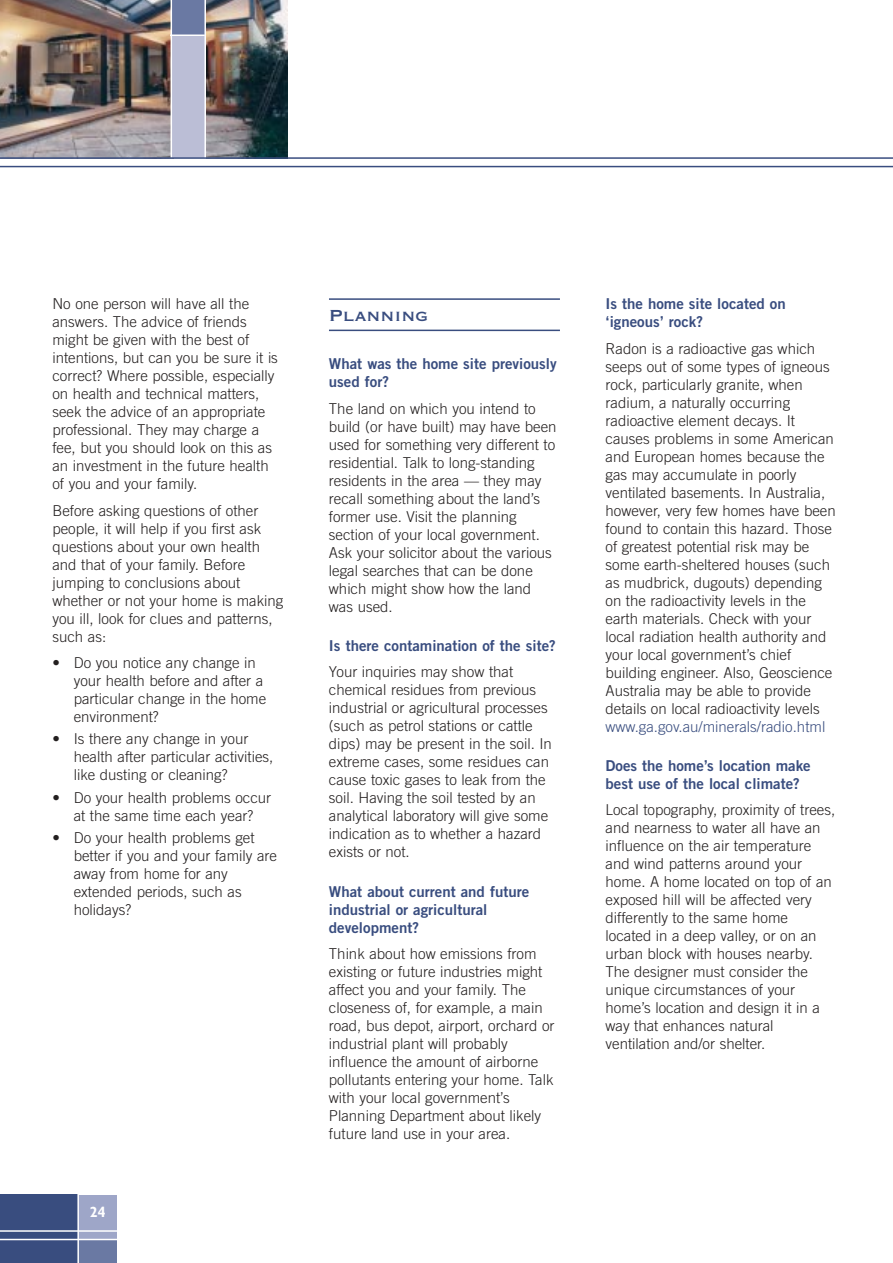
<style>
.page{position:relative;width:893px;height:1263px;background:#fff}
.page>*{position:absolute;margin:0;border:0;box-sizing:border-box;transform-origin:0 0}
.t1{font:21px "Copperplate Thirty One BC";color:#394d7f}
.t2{font:300 15px/18px "Trade Gothic";color:#231f1f}
.t3{font:15px/18px "Trade Gothic Bold Two";color:#394d7f}
.t4{font:300 15px "Trade Gothic";color:#394d7f}
.t5{font:700 condensed 15px "Gill Sans";color:#fff}
</style>
<div class="page">
<div style="left:77px;top:1195px;width:40px;height:44px;background:#9ea6c8"></div>
<div style="left:78px;top:1239px;width:38px;height:24px;background:#6a79a3"></div>
<div style="left:0;top:1195px;width:77px;height:68px;background:#394d7f"></div>
<hr style="left:0;top:1230px;width:131px;height:2px;background:#fff">
<hr style="left:0;top:1239px;width:131px;height:1px;background:#fff">
<hr style="left:77px;top:1190px;width:2px;height:73px;background:#fff">
<hr style="left:329px;top:298px;width:231px;height:2px;background:#394d7f">
<hr style="left:329px;top:330px;width:231px;height:1px;background:#394d7f">
<img style="left:0;top:0;width:170px;height:157px">
<img style="left:206px;top:0;width:81px;height:157px">
<div style="left:171px;top:34px;width:34px;height:124px;background:#bbbed6"></div>
<div style="left:171px;top:0;width:34px;height:35px;background:#6a79a3"></div>
<hr style="left:204px;top:0;width:2px;height:158px;background:#fff">
<hr style="left:170px;top:0;width:2px;height:158px;background:#fff">
<hr style="left:170px;top:35px;width:35px;height:1px;background:#fff">
<hr style="left:0;top:166px;width:892px;height:1px;background:#394d7f">
<hr style="left:0;top:157px;width:892px;height:2px;background:#394d7f">
<p class="t2" style="left:52px;top:297px;width:227px">No one person will have all the answers. The advice of friends might be given with the best of intentions, but can you be sure it is correct? Where possible, especially on health and technical matters, seek the advice of an appropriate professional. They may charge a fee, but you should look on this as an investment in the future health of you and your family.</p>
<p class="t2" style="left:52px;top:503px;width:232px">Before asking questions of other people, it will help if you first ask questions about your own health and that of your family. Before jumping to conclusions about whether or not your home is making you ill, look for clues and patterns, such as:</p>
<p class="t2" style="left:74px;top:656px;width:194px;text-indent:-21px">• Do you notice any change in your health before and after a particular change in the home environment?</p>
<p class="t2" style="left:74px;top:732px;width:201px;text-indent:-21px">• Is there any change in your health after particular activities, like dusting or cleaning?</p>
<p class="t2" style="left:52px;top:790px;width:220px;text-align:center">• Do your health problems occur at the same time each year?</p>
<p class="t2" style="left:74px;top:830px;width:205px;text-indent:-21px">• Do your health problems get better if you and your family are away from home for any extended periods, such as holidays?</p>
<p class="t5" style="left:90px;top:1203px;width:17px">24</p>
<h1 class="t1" style="left:329px;top:302px;width:101px">Planning</h1>
<p class="t3" style="left:329px;top:357px;width:229px">What was the home site previously used for?</p>
<p class="t2" style="left:329px;top:401px;width:229px">The land on which you intend to build (or have built) may have been used for something very different to residential. Talk to long-standing residents in the area — they may recall something about the land’s former use. Visit the planning section of your local government.<br>Ask your solicitor about the various legal searches that can be done which might show how the land was used.</p>
<p class="t3" style="left:329px;top:638px;width:228px">Is there contamination of the site?</p>
<p class="t2" style="left:329px;top:665px;width:224px">Your inquiries may show that chemical residues from previous industrial or agricultural processes (such as petrol stations or cattle dips) may be present in the soil. In extreme cases, some residues can cause toxic gases to leak from the soil. Having the soil tested by an analytical laboratory will give some indication as to whether a hazard exists or not.</p>
<p class="t3" style="left:329px;top:884px;width:202px">What about current and future industrial or agricultural development?</p>
<p class="t2" style="left:329px;top:947px;width:227px">Think about how emissions from existing or future industries might affect you and your family. The closeness of, for example, a main road, bus depot, airport, orchard or industrial plant will probably influence the amount of airborne pollutants entering your home. Talk with your local government’s<br>Planning Department about likely future land use in your area.</p>
<p class="t3" style="left:605px;top:297px;width:182px">Is the home site located on ‘igneous’ rock?</p>
<p class="t2" style="left:605px;top:341px;width:232px">Radon is a radioactive gas which seeps out of some types of igneous rock, particularly granite, when radium, a naturally occurring radioactive element decays. It causes problems in some American and European homes because the gas may accumulate in poorly ventilated basements. In Australia, however, very few homes have been found to contain this hazard. Those of greatest potential risk may be some earth-sheltered houses (such as mudbrick, dugouts) depending on the radioactivity levels in the earth materials. Check with your local radiation health authority and your local government’s chief building engineer. Also, Geoscience Australia may be able to provide details on local radioactivity levels</p>
<p class="t4" style="left:605px;top:721px;width:221px">www.ga.gov.au/minerals/radio.html</p>
<p class="t3" style="left:605px;top:758px;width:207px">Does the home’s location make best use of the local climate?</p>
<p class="t2" style="left:605px;top:803px;width:231px">Local topography, proximity of trees, and nearness to water all have an influence on the air temperature and wind patterns around your home. A home located on top of an exposed hill will be affected very differently to the same home located in a deep valley, or on an urban block with houses nearby.<br>The designer must consider the unique circumstances of your home’s location and design it in a way that enhances natural ventilation and/or shelter.</p>
</div>
